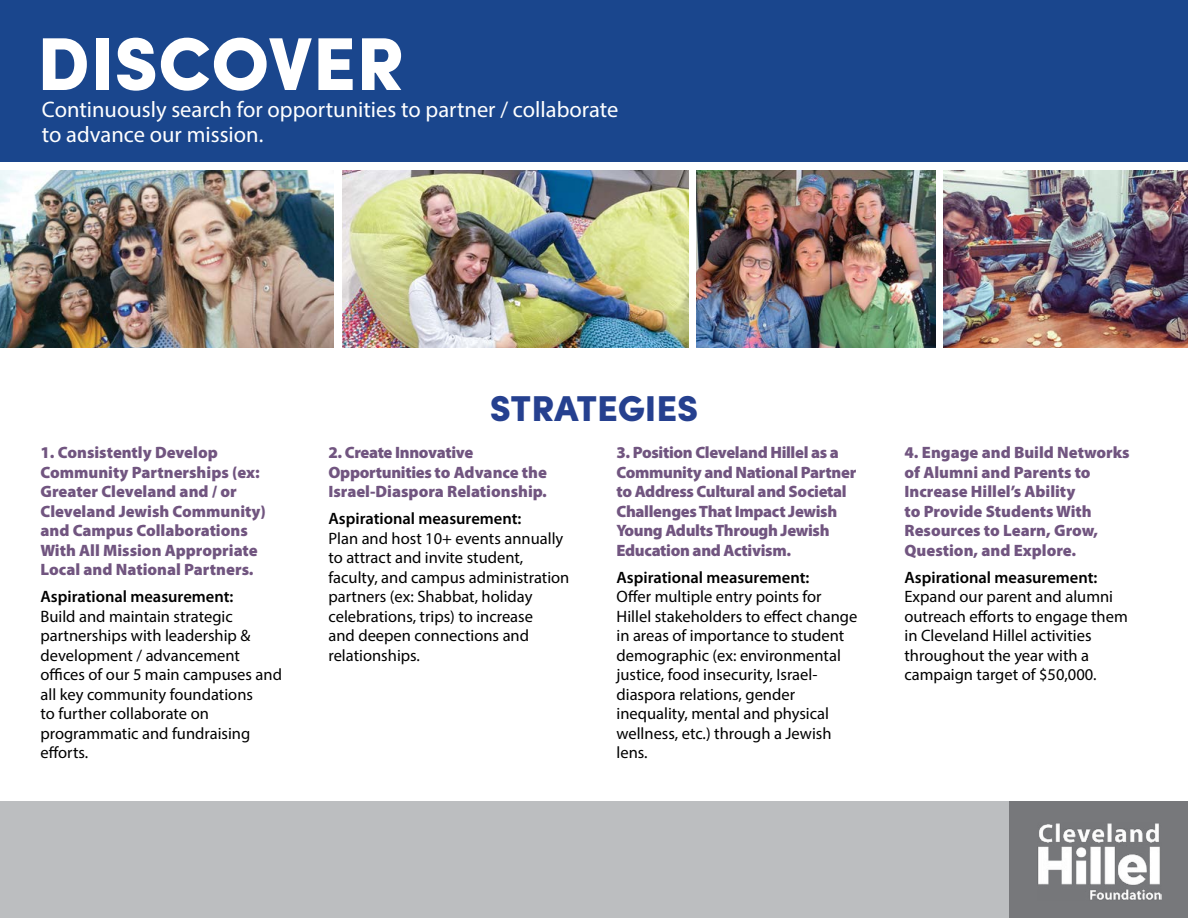
<style>
.page{position:relative;width:1188px;height:918px;background:#fff}
.page>*{position:absolute;margin:0;border:0;box-sizing:border-box;transform-origin:0 0}
.t1{font:900 75px "Sofia Pro";color:#fff}
.t2{font:900 36px "Sofia Pro";color:#25408f}
.t3{font:22.5px/25.5px "Myriad Pro";color:#fff}
.t4{font:16.5px/19.5px "Myriad Pro";color:#000}
.t5{font:900 16.5px/19.5px "Myriad Pro";letter-spacing:-.01em;color:#715580}
.t6{font:600 16.5px "Myriad Pro";color:#000}
</style>
<div class="page">
<div style="left:0;top:0;width:1188px;height:162px;background:#1a468d"></div>
<div style="left:0;top:801px;width:1188px;height:117px;background:#bcbec0"></div>
<div style="left:1010px;top:801px;width:178px;height:117px;background:#77787b"></div>
<img style="left:342px;top:171px;width:346px;height:177px">
<img style="left:0;top:171px;width:334px;height:177px">
<img style="left:944px;top:171px;width:244px;height:177px">
<img style="left:696px;top:171px;width:240px;height:177px">
<img style="left:1037px;top:823px;width:125px;height:77px">
<h1 class="t1" style="left:37px;top:5px;width:277px">DISCOVER</h1>
<h3 class="t3" style="left:42px;top:96px;width:578px">Continuously search for opportunities to partner / collaborate to advance our mission.</h3>
<p class="t5" style="left:40px;top:442px;width:227px">1. Consistently Develop<br>Community Partnerships (ex:<br>Greater Cleveland and / or<br>Cleveland Jewish Community) and Campus Collaborations<br>With All Mission Appropriate<br>Local and National Partners.</p>
<p class="t6" style="left:40px;top:586px;width:194px">Aspirational measurement:</p>
<p class="t4" style="left:40px;top:606px;width:243px">Build and maintain strategic partnerships with leadership &amp; development / advancement offices of our 5 main campuses and all key community foundations<br>to further collaborate on programmatic and fundraising efforts.</p>
<h2 class="t2" style="left:490px;top:380px;width:43px">STRATEGIE</h2>
<h2 class="t2" style="left:677px;top:380px;width:23px">S</h2>
<p class="t5" style="left:328px;top:442px;width:220px">2. Create Innovative<br>Opportunities to Advance the<br>Israel-Diaspora Relationship.</p>
<p class="t6" style="left:328px;top:508px;width:194px">Aspirational measurement:</p>
<p class="t4" style="left:328px;top:528px;width:242px">Plan and host 10+ events annually to attract and invite student, faculty, and campus administration partners (ex: Shabbat, holiday celebrations, trips) to increase<br>and deepen connections and relationships.</p>
<p class="t5" style="left:617px;top:442px;width:241px">3. Position Cleveland Hillel as a<br>Community and National Partner to Address Cultural and Societal<br>Challenges That Impact Jewish<br>Young Adults Through Jewish<br>Education and Activism.</p>
<p class="t6" style="left:617px;top:567px;width:194px">Aspirational measurement:</p>
<p class="t4" style="left:617px;top:587px;width:242px">Offer multiple entry points for<br>Hillel stakeholders to effect change in areas of importance to student demographic (ex: environmental justice, food insecurity, Israel&shy;diaspora relations, gender inequality, mental and physical wellness, etc.) through a Jewish lens.</p>
<p class="t5" style="left:905px;top:442px;width:227px">4. Engage and Build Networks of Alumni and Parents to<br>Increase Hillel’s Ability<br>to Provide Students With<br>Resources to Learn, Grow,<br>Question, and Explore.</p>
<p class="t6" style="left:905px;top:567px;width:194px">Aspirational measurement:</p>
<p class="t4" style="left:905px;top:587px;width:225px">Expand our parent and alumni outreach efforts to engage them in Cleveland Hillel activities throughout the year with a campaign target of $50,000.</p>
</div>
